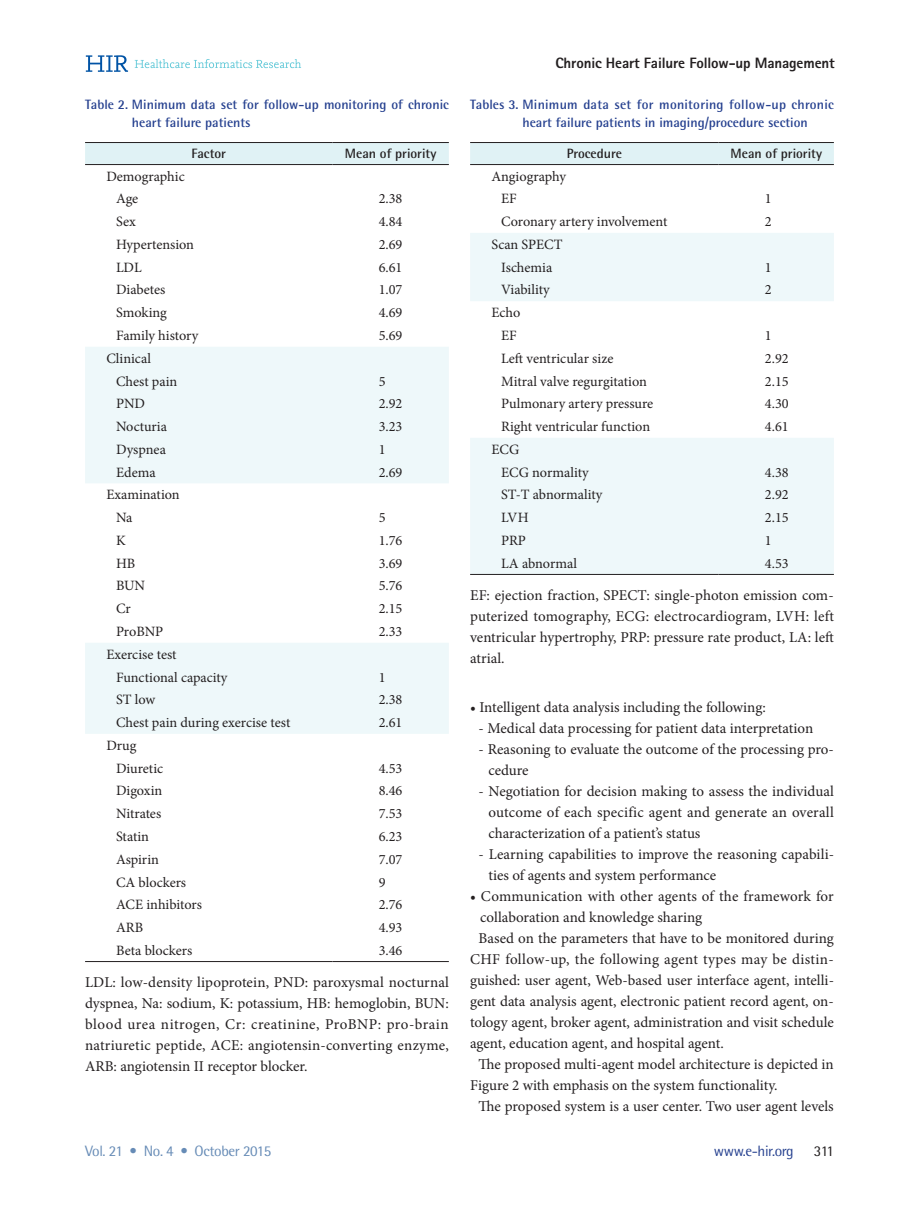
<style>
.page{position:relative;width:919px;height:1217px;background:#fff}
.page>*{position:absolute;margin:0;border:0;box-sizing:border-box;transform-origin:0 0}
.t1{font:15px/21px "Minion Pro";color:#231f20;text-align:justify}
.t2{font:15px "Minion Pro";letter-spacing:.025em;color:#231f20}
.t3{font:800 15px "Rotis Sans Serif Std";letter-spacing:-.01em;color:#231f20}
.t4{font:15px "Rotis Semi Sans Std";letter-spacing:-.025em;color:#668bb6}
.t5{font:15px "Rotis Semi Sans Std";letter-spacing:-.025em;color:#25408f}
.t6{font:15px "Rotis Semi Sans Std";color:#231f20}
.t7{font:14.25px/22.8px "Minion Pro";color:#231f20}
.t8{font:700 13.5px/18px "Rotis Semi Sans Std";color:#25408f}
.t9{font:700 13.5px "Rotis Semi Sans Std";color:#231f20}
</style>
<div class="page">
<svg style="left:86px;top:55px;width:42px;height:17px"></svg>
<svg style="left:135px;top:59px;width:166px;height:9px"></svg>
<div style="left:85px;top:143px;width:364px;height:21px;background:#e0f2f5"></div>
<svg style="left:85px;top:347px;width:364px;height:386px;fill:#eef8fa"></svg>
<hr style="left:85px;top:142px;width:247px;height:1px;background:#231f20">
<hr style="left:332px;top:142px;width:117px;height:1px;background:#231f20">
<hr style="left:85px;top:164px;width:247px;height:1px;background:#231f20">
<hr style="left:332px;top:164px;width:117px;height:1px;background:#231f20">
<hr style="left:85px;top:960px;width:247px;height:1px;background:#231f20">
<hr style="left:332px;top:960px;width:117px;height:1px;background:#231f20">
<div style="left:470px;top:143px;width:363px;height:21px;background:#e0f2f5"></div>
<svg style="left:470px;top:233px;width:363px;height:341px;fill:#eef8fa"></svg>
<hr style="left:470px;top:142px;width:248px;height:1px;background:#231f20">
<hr style="left:718px;top:142px;width:115px;height:1px;background:#231f20">
<hr style="left:470px;top:164px;width:248px;height:1px;background:#231f20">
<hr style="left:718px;top:164px;width:115px;height:1px;background:#231f20">
<hr style="left:470px;top:574px;width:248px;height:1px;background:#231f20">
<hr style="left:718px;top:574px;width:115px;height:1px;background:#231f20">
<p class="t8" style="left:132px;top:95px;width:318px;text-indent:-47px">Table 2. Minimum data set for follow-up monitoring of chronic heart failure patients</p>
<p class="t9" style="left:191px;top:145px;width:36px">Factor</p>
<p class="t9" style="left:345px;top:145px;width:93px">Mean of priority</p>
<p class="t7" style="left:116px;top:165px;width:70px;text-indent:-10px">Demographic<br>Age</p>
<p class="t7" style="left:378px;top:187px;width:25px">2.38</p>
<p class="t7" style="left:116px;top:210px;width:21px">Sex</p>
<p class="t7" style="left:378px;top:210px;width:25px">4.84</p>
<p class="t7" style="left:116px;top:233px;width:80px">Hypertension</p>
<p class="t7" style="left:378px;top:233px;width:25px">2.69</p>
<p class="t7" style="left:116px;top:256px;width:27px">LDL</p>
<p class="t7" style="left:378px;top:256px;width:25px">6.61</p>
<p class="t7" style="left:116px;top:278px;width:51px">Diabetes</p>
<p class="t7" style="left:378px;top:278px;width:25px">1.07</p>
<p class="t7" style="left:116px;top:301px;width:52px">Smoking</p>
<p class="t7" style="left:378px;top:301px;width:25px">4.69</p>
<p class="t7" style="left:116px;top:324px;width:84px">Family history</p>
<p class="t7" style="left:378px;top:324px;width:25px">5.69</p>
<p class="t7" style="left:116px;top:347px;width:63px;text-indent:-10px">Clinical<br>Chest pain</p>
<p class="t7" style="left:378px;top:369px;width:8px">5</p>
<p class="t7" style="left:116px;top:392px;width:30px">PND</p>
<p class="t7" style="left:378px;top:392px;width:25px">2.92</p>
<p class="t7" style="left:116px;top:415px;width:53px">Nocturia</p>
<p class="t7" style="left:378px;top:415px;width:25px">3.23</p>
<p class="t7" style="left:116px;top:438px;width:51px">Dyspnea</p>
<p class="t7" style="left:378px;top:438px;width:8px">1</p>
<p class="t7" style="left:116px;top:460px;width:41px">Edema</p>
<p class="t7" style="left:378px;top:460px;width:25px">2.69</p>
<p class="t7" style="left:116px;top:483px;width:65px;text-indent:-10px">Examination<br>Na</p>
<p class="t7" style="left:378px;top:506px;width:8px">5</p>
<p class="t7" style="left:116px;top:529px;width:11px">K</p>
<p class="t7" style="left:378px;top:529px;width:25px">1.76</p>
<p class="t7" style="left:116px;top:551px;width:21px">HB</p>
<p class="t7" style="left:378px;top:551px;width:25px">3.69</p>
<p class="t7" style="left:116px;top:574px;width:30px">BUN</p>
<p class="t7" style="left:378px;top:574px;width:25px">5.76</p>
<p class="t7" style="left:116px;top:597px;width:16px">Cr</p>
<p class="t7" style="left:378px;top:597px;width:25px">2.15</p>
<p class="t7" style="left:116px;top:620px;width:49px">ProBNP</p>
<p class="t7" style="left:378px;top:620px;width:25px">2.33</p>
<p class="t7" style="left:116px;top:642px;width:113px;text-indent:-10px">Exercise test<br>Functional capacity</p>
<p class="t7" style="left:378px;top:665px;width:8px">1</p>
<p class="t7" style="left:116px;top:688px;width:41px">ST low</p>
<p class="t7" style="left:378px;top:688px;width:25px">2.38</p>
<p class="t7" style="left:116px;top:711px;width:176px">Chest pain during exercise test</p>
<p class="t7" style="left:378px;top:711px;width:25px">2.61</p>
<p class="t7" style="left:116px;top:733px;width:49px;text-indent:-10px">Drug<br>Diuretic</p>
<p class="t7" style="left:378px;top:756px;width:25px">4.53</p>
<p class="t7" style="left:116px;top:779px;width:48px">Digoxin</p>
<p class="t7" style="left:378px;top:779px;width:25px">8.46</p>
<p class="t7" style="left:116px;top:802px;width:47px">Nitrates</p>
<p class="t7" style="left:378px;top:802px;width:25px">7.53</p>
<p class="t7" style="left:116px;top:824px;width:35px">Statin</p>
<p class="t7" style="left:378px;top:824px;width:25px">6.23</p>
<p class="t7" style="left:116px;top:847px;width:44px">Aspirin</p>
<p class="t7" style="left:378px;top:847px;width:25px">7.07</p>
<p class="t7" style="left:116px;top:870px;width:72px">CA blockers</p>
<p class="t7" style="left:378px;top:870px;width:8px">9</p>
<p class="t7" style="left:116px;top:893px;width:87px">ACE inhibitors</p>
<p class="t7" style="left:378px;top:893px;width:25px">2.76</p>
<p class="t7" style="left:116px;top:916px;width:29px">ARB</p>
<p class="t7" style="left:378px;top:916px;width:25px">4.93</p>
<p class="t7" style="left:116px;top:938px;width:78px">Beta blockers</p>
<p class="t7" style="left:378px;top:938px;width:25px">3.46</p>
<p class="t1" style="left:85px;top:971px;width:365px">LDL: low-density lipoprotein, PND: paroxysmal nocturnal dyspnea, Na: sodium, K: potassium, HB: hemoglobin, BUN: blood urea nitrogen, Cr: creatinine, ProBNP: pro-brain natriuretic peptide, ACE: angiotensin-converting en zyme, ARB: angiotensin II receptor blocker.</p>
<p class="t3" style="left:555px;top:53px;width:281px">Chronic Heart Failure Follow-up Management</p>
<p class="t8" style="left:522px;top:95px;width:313px;text-indent:-52px">Tables 3. Minimum data set for monitoring follow-up chronic heart failure patients in imaging/procedure section</p>
<p class="t9" style="left:567px;top:145px;width:57px">Procedure</p>
<p class="t9" style="left:730px;top:145px;width:93px">Mean of priority</p>
<p class="t7" style="left:501px;top:165px;width:66px;text-indent:-10px">Angiography<br>EF</p>
<p class="t7" style="left:765px;top:187px;width:8px">1</p>
<p class="t7" style="left:501px;top:210px;width:168px">Coronary artery involvement</p>
<p class="t7" style="left:765px;top:210px;width:8px">2</p>
<p class="t7" style="left:491px;top:233px;width:73px;text-align:center">Scan SPECT<br>Ischemia</p>
<p class="t7" style="left:765px;top:256px;width:8px">1</p>
<p class="t7" style="left:501px;top:278px;width:50px">Viability</p>
<p class="t7" style="left:765px;top:278px;width:8px">2</p>
<p class="t7" style="left:491px;top:301px;width:30px;text-align:center">Echo<br>EF</p>
<p class="t7" style="left:765px;top:324px;width:8px">1</p>
<p class="t7" style="left:501px;top:347px;width:114px">Left ventricular size</p>
<p class="t7" style="left:765px;top:347px;width:25px">2.92</p>
<p class="t7" style="left:501px;top:369px;width:147px">Mitral valve regurgitation</p>
<p class="t7" style="left:765px;top:369px;width:25px">2.15</p>
<p class="t7" style="left:501px;top:392px;width:154px">Pulmonary artery pressure</p>
<p class="t7" style="left:765px;top:392px;width:25px">4.30</p>
<p class="t7" style="left:501px;top:415px;width:151px">Right ventricular function</p>
<p class="t7" style="left:765px;top:415px;width:25px">4.61</p>
<p class="t7" style="left:501px;top:438px;width:89px;text-indent:-10px">ECG<br>ECG normality</p>
<p class="t7" style="left:765px;top:460px;width:25px">4.38</p>
<p class="t7" style="left:501px;top:483px;width:103px">ST-T abnormality</p>
<p class="t7" style="left:765px;top:483px;width:25px">2.92</p>
<p class="t7" style="left:501px;top:506px;width:29px">LVH</p>
<p class="t7" style="left:765px;top:506px;width:25px">2.15</p>
<p class="t7" style="left:501px;top:529px;width:26px">PRP</p>
<p class="t7" style="left:765px;top:529px;width:8px">1</p>
<p class="t7" style="left:501px;top:551px;width:77px">LA abnormal</p>
<p class="t7" style="left:765px;top:551px;width:25px">4.53</p>
<p class="t1" style="left:470px;top:584px;width:365px">EF: ejection fraction, SPECT: single-photon emission com&shy;puterized tomography, ECG: electrocardiogram, LVH: left ventricular hypertrophy, PRP: pressure rate product, LA: left atrial.</p>
<p class="t1" style="left:470px;top:696px;width:297px">• Intelligent data analysis including the following:</p>
<p class="t1" style="left:478px;top:717px;width:336px">- Medical data processing for patient data interpretation</p>
<p class="t1" style="left:488px;top:738px;width:347px;text-indent:-10px">- Reasoning to evaluate the outcome of the processing pro&shy;cedure</p>
<p class="t1" style="left:488px;top:780px;width:347px;text-indent:-10px">- Negotiation for decision making to assess the individual outcome of each specific agent and generate an overall characterization of a patient’s status</p>
<p class="t1" style="left:488px;top:843px;width:347px;text-indent:-10px">- Learning capabilities to improve the reasoning capabili&shy;ties of agents and system performance</p>
<p class="t1" style="left:470px;top:885px;width:365px">• Communication with other agents of the framework for</p>
<p class="t1" style="left:480px;top:906px;width:223px">collaboration and knowledge sharing</p>
<p class="t1" style="left:478px;top:927px;width:357px">Based on the parameters that have to be monitored during</p>
<p class="t2" style="left:470px;top:949px;width:365px">CHF follow-up, the following agent types may be distin-</p>
<p class="t1" style="left:470px;top:969px;width:365px">guished: user agent, Web-based user interface agent, intelli-</p>
<p class="t1" style="left:470px;top:990px;width:365px">gent data analysis agent, electronic patient record agent, on-</p>
<p class="t1" style="left:470px;top:1011px;width:365px">tology agent, broker agent, administration and visit schedule</p>
<p class="t1" style="left:470px;top:1032px;width:255px">agent, education agent, and hospital agent.</p>
<p class="t1" style="left:478px;top:1053px;width:357px">The proposed multi-agent model architecture is depicted in</p>
<p class="t1" style="left:470px;top:1074px;width:309px">Figure 2 with emphasis on the system functionality.</p>
<p class="t1" style="left:478px;top:1095px;width:356px">The proposed system is a user center. Two user agent levels</p>
<p class="t4" style="left:85px;top:1141px;width:188px">Vol. 21 • No. 4 • October 2015</p>
<p class="t5" style="left:713px;top:1141px;width:81px">www.e-hir.org</p>
<p class="t6" style="left:813px;top:1141px;width:22px">311</p>
</div>
